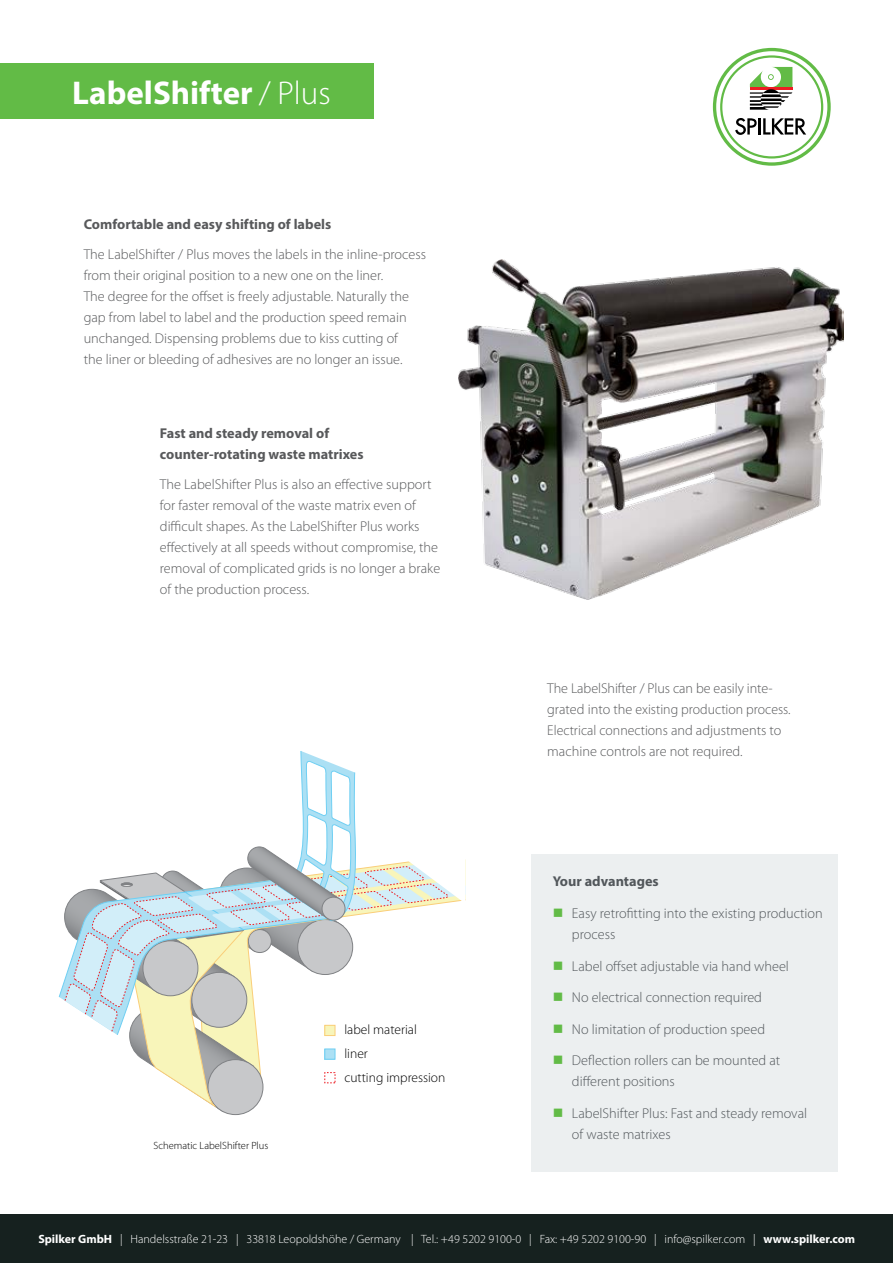
<style>
.page{position:relative;width:893px;height:1263px;background:#fff}
.page>*{position:absolute;margin:0;border:0;box-sizing:border-box;transform-origin:0 0}
.t1{font:700 33px "Myriad Pro";color:#fff}
.t2{font:300 14.25px/21px "Myriad Pro";color:#58595b}
.t3{font:300 14.25px/21px "Myriad Pro";color:#52575b}
.t4{font:700 14.25px/21px "Myriad Pro";color:#58595b}
.t5{font:700 14.25px "Myriad Pro";color:#52575b}
.t6{font:300 13.5px/24px "Myriad Pro";color:#000}
.t7{font:300 12px "Myriad Pro";color:#fff}
.t8{font:300 10.5px "Myriad Pro";color:#000}
.s1{font-weight:300}
.s2{font-weight:700}
</style>
<div class="page">
<svg style="left:713px;top:48px;width:118px;height:118px"></svg>
<div style="left:0;top:1214px;width:893px;height:49px;background:#16211f"></div>
<img style="left:459px;top:259px;width:385px;height:341px">
<svg style="left:59px;top:751px;width:407px;height:362px"></svg>
<div style="left:531px;top:854px;width:307px;height:317px;background:#eceff0"></div>
<div style="left:0;top:64px;width:373px;height:55px;background:#62bb46"></div>
<h1 class="t1" style="left:72px;top:71px;width:260px">LabelShifter <span class="s1">/ Plus</span></h1>
<p class="t4" style="left:84px;top:213px;width:249px">Comfortable and easy shifting of labels</p>
<p class="t2" style="left:84px;top:244px;width:344px">The LabelShifter / Plus moves the labels in the inline-process from their original position to a new one on the liner.<br>The degree for the offset is freely adjustable. Naturally the gap from label to label and the production speed remain unchanged. Dispensing problems due to kiss cutting of<br>the liner or bleeding of adhesives are no longer an issue.</p>
<p class="t4" style="left:160px;top:422px;width:205px">Fast and steady removal of counter-rotating waste matrixes</p>
<p class="t2" style="left:160px;top:474px;width:282px">The LabelShifter Plus is also an effective support for faster removal of the waste matrix even of difficult shapes. As the LabelShifter Plus works effectively at all speeds without compromise, the removal of complicated grids is no longer a brake of the production process.</p>
<p class="t8" style="left:153px;top:1139px;width:116px">Schematic LabelShifter Plus</p>
<p class="t6" style="left:344px;top:1018px;width:102px">label material<br>liner<br>cutting impression</p>
<p class="t2" style="left:547px;top:678px;width:245px">The LabelShifter / Plus can be easily inte&shy;grated into the existing production process.<br>Electrical connections and adjustments to machine controls are not required.</p>
<p class="t5" style="left:553px;top:872px;width:107px">Your advantages</p>
<p class="t3" style="left:572px;top:903px;width:252px">Easy retrofitting into the existing production process</p>
<p class="t3" style="left:572px;top:955px;width:219px">Label offset adjustable via hand wheel</p>
<p class="t3" style="left:572px;top:987px;width:192px">No electrical connection required</p>
<p class="t3" style="left:572px;top:1019px;width:195px">No limitation of production speed</p>
<p class="t3" style="left:572px;top:1050px;width:210px">Deflection rollers can be mounted at different positions</p>
<p class="t3" style="left:572px;top:1103px;width:237px">LabelShifter Plus: Fast and steady removal of waste matrixes</p>
<p class="t7" style="left:38px;top:1232px;width:818px"><span class="s2">Spilker GmbH</span> | Handelsstraße 21-23 | 33818 Leopoldshöhe / Germany | Tel.: +49 5202 9100-0 | Fax: +49 5202 9100-90 | info@spilker.com | <span class="s2">www.spilker.com</span></p>
</div>
